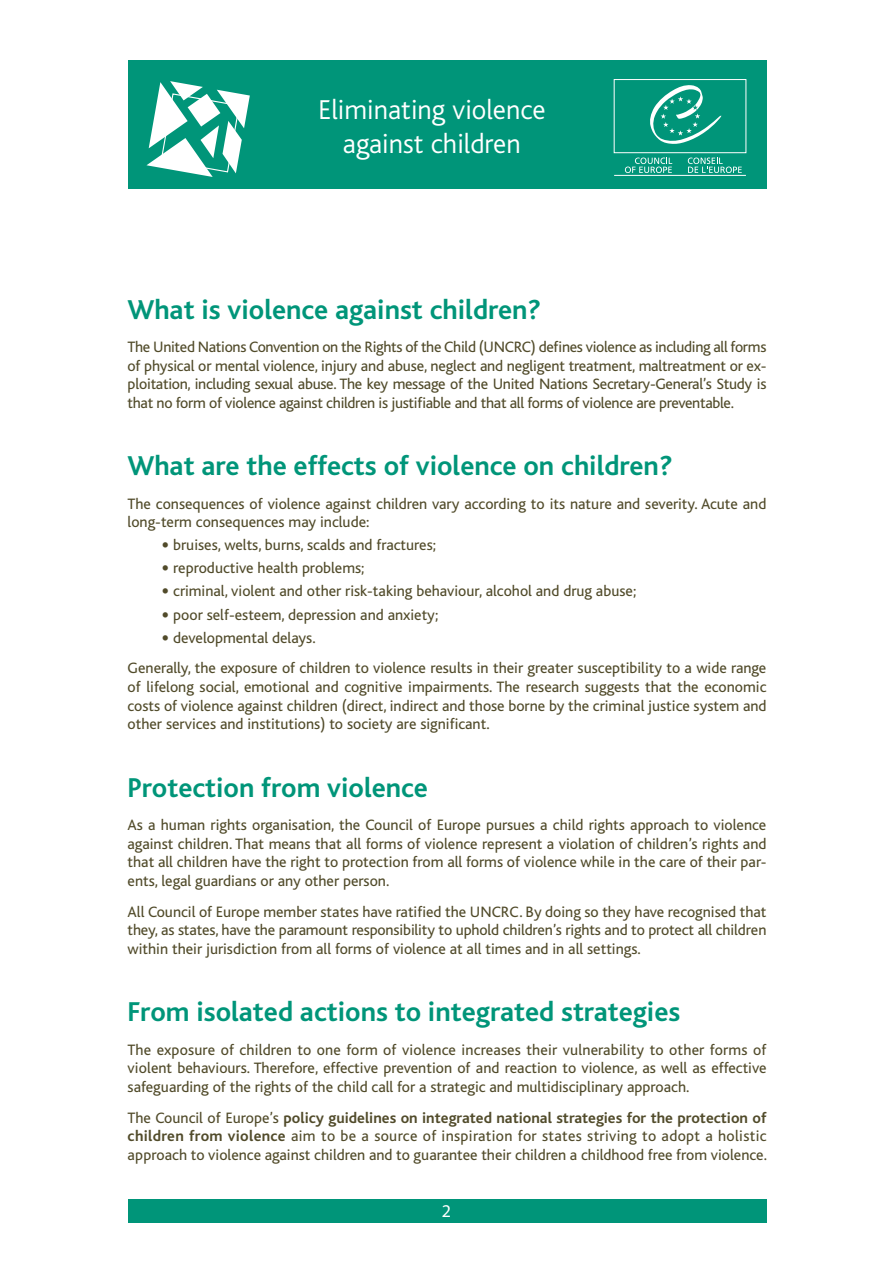
<style>
.page{position:relative;width:893px;height:1263px;background:#fff}
.page>*{position:absolute;margin:0;border:0;box-sizing:border-box;transform-origin:0 0}
.t1{font:700 28.5px "Bliss";color:#009579}
.t2{font:300 28.5px/34.5px "Bliss";color:#fff;text-align:center}
.t3{font:18px "Myriad Pro";color:#fff}
.t4{font:15.75px/18.6px "Bliss";color:#514b2a;text-align:justify}
.s1{font-size:25.5px}
.s2{font-weight:700}
</style>
<div class="page">
<div style="left:128px;top:60px;width:638px;height:129px;background:#009579"></div>
<svg style="left:146px;top:81px;width:104px;height:96px"></svg>
<div style="left:128px;top:1199px;width:638px;height:23px;background:#009579"></div>
<hr style="left:614px;top:175px;width:132px;height:1px;background:#fff">
<svg style="left:688px;top:158px;width:54px;height:15px"></svg>
<svg style="left:625px;top:158px;width:47px;height:15px"></svg>
<div style="left:614px;top:79px;width:132px;height:74px;border:1px solid #fff"></div>
<svg style="left:650px;top:85px;width:71px;height:59px"></svg>
<h1 class="t2" style="left:318px;top:93px;width:229px">Eliminating violence against children</h1>
<h1 class="t1" style="left:128px;top:294px;width:415px">What is violence against children?</h1>
<p class="t4" style="left:128px;top:338px;width:640px">The United Nations Convention on the Rights of the Child (UNCRC) defines violence as including all forms of physical or mental violence, injury and abuse, neglect and negligent treatment, maltreatment or ex&shy;ploitation, including sexual abuse. The key message of the United Nations Secretary-General’s Study is that no form of violence against children is justifiable and that all forms of violence are preventable.</p>
<h1 class="t1" style="left:128px;top:451px;width:546px">What are the effects of violence on children?</h1>
<p class="t4" style="left:128px;top:494px;width:640px">The consequences of violence against children vary according to its nature and severity. Acute and long-term consequences may include:</p>
<p class="t4" style="left:162px;top:536px;width:276px"><span class="s1">•</span> bruises, welts, burns, scalds and fractures;</p>
<p class="t4" style="left:162px;top:559px;width:205px"><span class="s1">•</span> reproductive health problems;</p>
<p class="t4" style="left:162px;top:582px;width:476px"><span class="s1">•</span> criminal, violent and other risk-taking behaviour, alcohol and drug abuse;</p>
<p class="t4" style="left:162px;top:605px;width:278px"><span class="s1">•</span> poor self-esteem, depression and anxiety;</p>
<p class="t4" style="left:128px;top:622px;width:640px;line-height:30.8px;text-indent:34px"><span class="s1">•</span> developmental delays.<br>Generally, the exposure of children to violence results in their greater susceptibility to a wide range</p>
<p class="t4" style="left:128px;top:678px;width:640px">of lifelong social, emotional and cognitive impairments. The research suggests that the economic costs of violence against children (direct, indirect and those borne by the criminal justice system and other services and institutions) to society are significant.</p>
<h1 class="t1" style="left:128px;top:773px;width:302px">Protection from violence</h1>
<p class="t4" style="left:128px;top:816px;width:640px">As a human rights organisation, the Council of Europe pursues a child rights approach to violence against children. That means that all forms of violence represent a violation of children’s rights and that all children have the right to protection from all forms of violence while in the care of their par&shy;ents, legal guardians or any other person.</p>
<p class="t4" style="left:128px;top:902px;width:640px">All Council of Europe member states have ratified the UNCRC. By doing so they have recognised that they, as states, have the paramount responsibility to uphold children’s rights and to protect all children within their jurisdiction from all forms of violence at all times and in all settings.</p>
<h1 class="t1" style="left:128px;top:997px;width:554px">From isolated actions to integrated strategies</h1>
<p class="t4" style="left:128px;top:1040px;width:640px">The exposure of children to one form of violence increases their vulnerability to other forms of violent behaviours. Therefore, effective prevention of and reaction to violence, as well as effective safeguarding of the rights of the child call for a strategic and multidisciplinary approach.</p>
<p class="t4" style="left:128px;top:1108px;width:641px">The Council of Europe’s <span class="s2">policy guidelines on integrated national strategies for the protection of children from violence</span> aim to be a source of inspiration for states striving to adopt a holistic approach to violence against children and to guarantee their children a childhood free from violence.</p>
<p class="t3" style="left:442px;top:1200px;width:11px">2</p>
</div>
